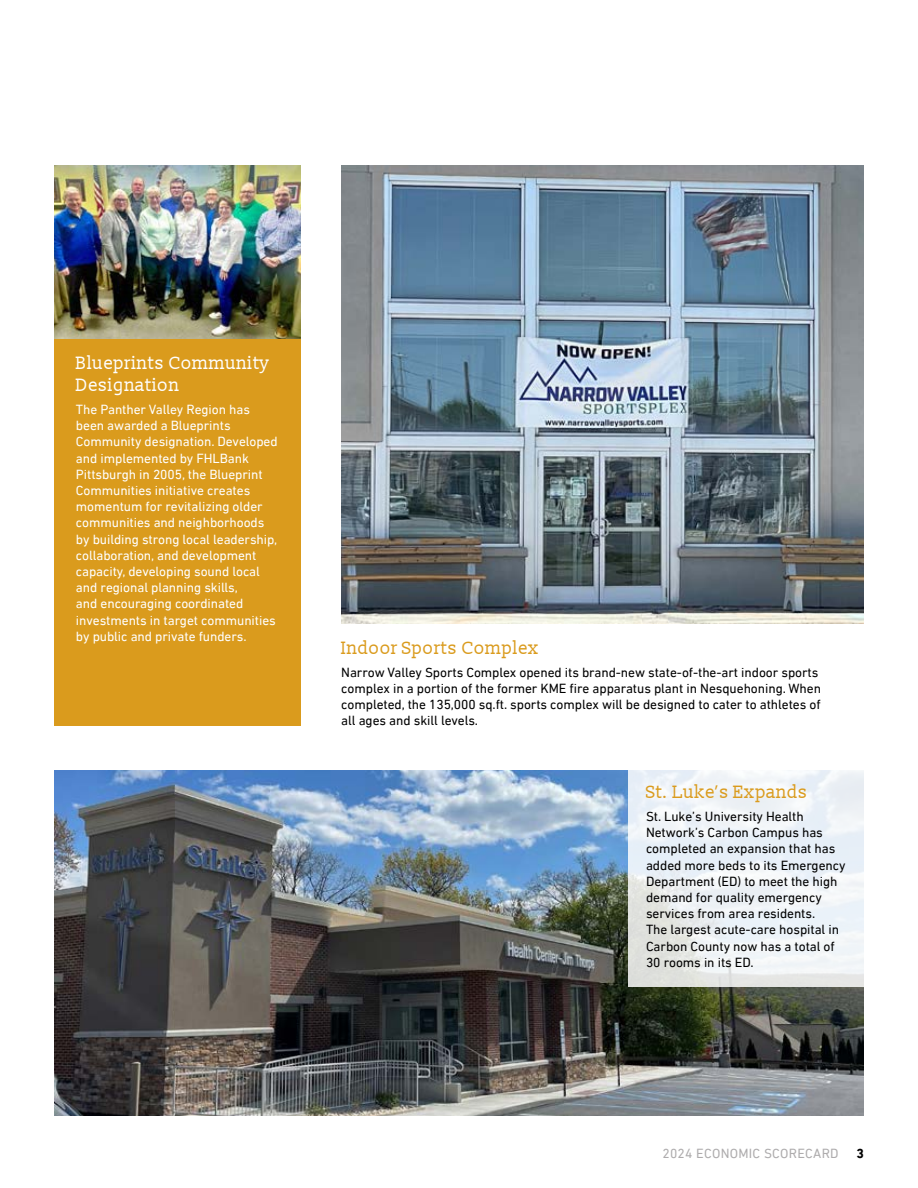
<style>
.page{position:relative;width:918px;height:1188px;background:#fff}
.page>*{position:absolute;margin:0;border:0;box-sizing:border-box;transform-origin:0 0}
.t1{font:18px "Slabo 13 px";color:#da9b1d}
.t2{font:18px/21.6px "Slabo 13 px";color:#fff}
.t3{font:13.5px/16.2px "DIN Next LT Pro";letter-spacing:-.005em;color:#000}
.t4{font:13.5px/16.2px "DIN Next LT Pro";letter-spacing:-.005em;color:#fff}
.t5{font:13.5px "DIN Next LT Pro";letter-spacing:.02em;color:#aeacad}
.t6{font:700 13.5px "DIN Next LT Pro";color:#000}
</style>
<div class="page">
<img style="left:54px;top:771px;width:810px;height:345px">
<svg style="left:629px;top:770px;width:235px;height:216px;fill:#ebf2f8"></svg>
<div style="left:54px;top:166px;width:247px;height:560px;background:#da9b1d"></div>
<img style="left:54px;top:166px;width:247px;height:173px">
<img style="left:341px;top:166px;width:523px;height:458px">
<p class="t2" style="left:76px;top:352px;width:195px">Blueprints Community<br>Designation</p>
<p class="t4" style="left:76px;top:401px;width:203px">The Panther Valley Region has been awarded a Blueprints<br>Community designation. Developed and implemented by FHLBank<br>Pittsburgh in 2005, the Blueprint<br>Communities initiative creates momentum for revitalizing older communities and neighborhoods by building strong local leadership, collaboration, and development capacity, developing sound local and regional planning skills,<br>and encouraging coordinated investments in target communities by public and private funders.</p>
<p class="t1" style="left:341px;top:636px;width:199px">Indoor Sports Complex</p>
<p class="t3" style="left:341px;top:664px;width:479px">Narrow Valley Sports Complex opened its brand-new state-of-the-art indoor sports</p>
<p class="t3" style="left:341px;top:680px;width:481px">complex in a portion of the former KME fire apparatus plant in Nesquehoning. When</p>
<p class="t3" style="left:341px;top:696px;width:481px">completed, the 135,000 sq.ft. sports complex will be designed to cater to athletes of all ages and skill levels.</p>
<p class="t1" style="left:646px;top:781px;width:163px">St. Luke’s Expands</p>
<p class="t3" style="left:646px;top:808px;width:201px">St. Luke’s University Health<br>Network’s Carbon Campus has completed an expansion that has added more beds to its Emergency<br>Department (ED) to meet the high demand for quality emergency services from area residents.<br>The largest acute-care hospital in<br>Carbon County now has a total of<br>30 rooms in its ED.</p>
<p class="t5" style="left:662px;top:1145px;width:178px">2024 ECONOMIC SCORECARD</p>
<p class="t6" style="left:856px;top:1145px;width:9px">3</p>
</div>
